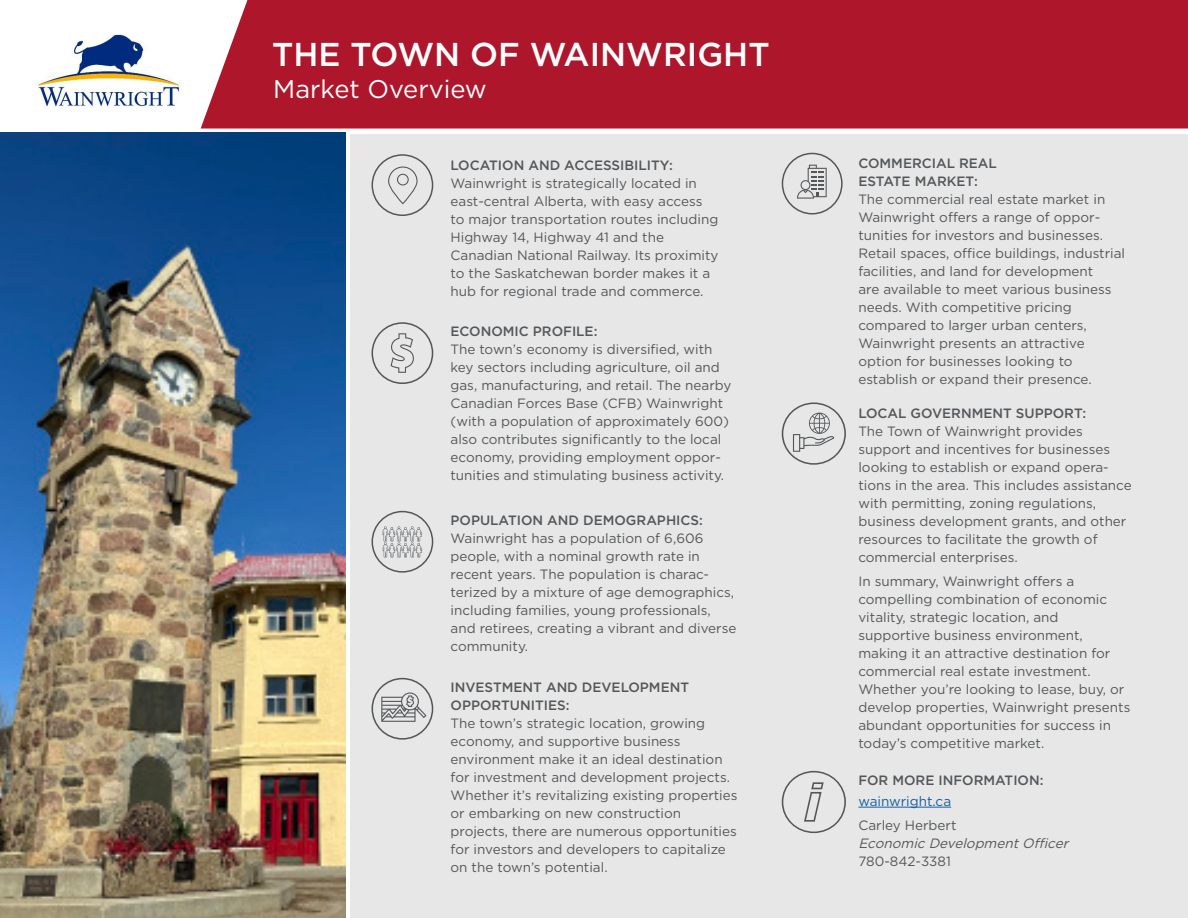
<style>
.page{position:relative;width:1188px;height:918px;background:#fff}
.page>*{position:absolute;margin:0;border:0;box-sizing:border-box;transform-origin:0 0}
.Body_Text{font:500 33px "Gotham";color:#fff}
.Body_Text-2{font:25.5px "Gotham";color:#fff}
.Body_Text-3{font:13.5px/18px "Gotham";color:#54575a}
.Body_Text-4{font:italic 13.5px/18px "Gotham";color:#54575a}
.Body_Text-5{font:500 13.5px "Gotham";color:#54575a}
.Body_Text-6{font:13.5px "Gotham";color:#175d9e}
.s1{font-weight:500}
.s2{font-style:normal}
</style>
<div class="page">
<div style="left:201px;top:0;width:987px;height:129px;background:#ae172b"></div>
<img style="left:0;top:133px;width:346px;height:785px">
<div style="left:350px;top:134px;width:838px;height:784px;background:#e7e7e7"></div>
<img style="left:37px;top:34px;width:146px;height:74px">
<svg style="left:372px;top:154px;width:61px;height:62px"></svg>
<svg style="left:372px;top:511px;width:61px;height:62px"></svg>
<svg style="left:372px;top:322px;width:61px;height:62px"></svg>
<svg style="left:372px;top:678px;width:61px;height:62px"></svg>
<svg style="left:782px;top:153px;width:61px;height:62px"></svg>
<svg style="left:782px;top:402px;width:64px;height:63px"></svg>
<hr style="left:858px;top:807px;width:93px;height:1px;background:#175d9e">
<svg style="left:782px;top:771px;width:64px;height:62px"></svg>
<p class="Body_Text" style="left:272px;top:33px;width:499px">THE TOWN OF WAINWRIGHT</p>
<p class="Body_Text-2" style="left:273px;top:73px;width:215px">Market Overview</p>
<p class="Body_Text-3" style="left:451px;top:155px;width:269px"><span class="s1">LOCATION AND ACCESSIBILITY:<br></span>Wainwright is strategically located in east-central Alberta, with easy access to major transportation routes including Highway 14, Highway 41 and the Canadian National Railway. Its proximity to the Saskatchewan border makes it a hub for regional trade and commerce.</p>
<p class="Body_Text-3" style="left:451px;top:322px;width:282px"><span class="s1">ECONOMIC PROFILE:<br></span>The town’s economy is diversified, with key sectors including agriculture, oil and gas, manufacturing, and retail. The nearby Canadian Forces Base (CFB) Wainwright (with a population of approximately 600) also contributes significantly to the local economy, providing employment oppor&shy;tunities and stimulating business activity.</p>
<p class="Body_Text-3" style="left:451px;top:511px;width:287px"><span class="s1">POPULATION AND DEMOGRAPHICS:<br></span>Wainwright has a population of 6,606 people, with a nominal growth rate in recent years. The population is charac&shy;terized by a mixture of age demographics, including families, young professionals, and retirees, creating a vibrant and diverse community.</p>
<p class="Body_Text-3" style="left:451px;top:678px;width:289px"><span class="s1">INVESTMENT AND DEVELOPMENT OPPORTUNITIES:<br></span>The town’s strategic location, growing economy, and supportive business environment make it an ideal destination for investment and development projects.<br>Whether it’s revitalizing existing properties or embarking on new construction projects, there are numerous opportunities for investors and developers to capitalize on the town’s potential.</p>
<p class="Body_Text-3" style="left:858px;top:154px;width:268px"><span class="s1">COMMERCIAL REAL<br>ESTATE MARKET:<br></span>The commercial real estate market in Wainwright offers a range of oppor&shy;tunities for investors and businesses.<br>Retail spaces, office buildings, industrial facilities, and land for development<br>are available to meet various business needs. With competitive pricing compared to larger urban centers, Wainwright presents an attractive option for businesses looking to establish or expand their presence.</p>
<p class="Body_Text-3" style="left:858px;top:403px;width:275px"><span class="s1">LOCAL GOVERNMENT SUPPORT:<br></span>The Town of Wainwright provides support and incentives for businesses looking to establish or expand opera&shy;tions in the area. This includes assistance with permitting, zoning regulations, business development grants, and other resources to facilitate the growth of commercial enterprises.</p>
<p class="Body_Text-3" style="left:858px;top:572px;width:274px">In summary, Wainwright offers a compelling combination of economic vitality, strategic location, and supportive business environment, making it an attractive destination for commercial real estate investment.<br>Whether you’re looking to lease, buy, or develop properties, Wainwright presents abundant opportunities for success in today’s competitive market.</p>
<p class="Body_Text-5" style="left:858px;top:771px;width:187px">FOR MORE INFORMATION:</p>
<p class="Body_Text-6" style="left:858px;top:792px;width:94px">wainwright.ca</p>
<p class="Body_Text-4" style="left:858px;top:816px;width:215px"><span class="s2">Carley Herbert<br></span>EconomicDevelopmentOfficer<br><span class="s2">780-842-3381</span></p>
</div>
